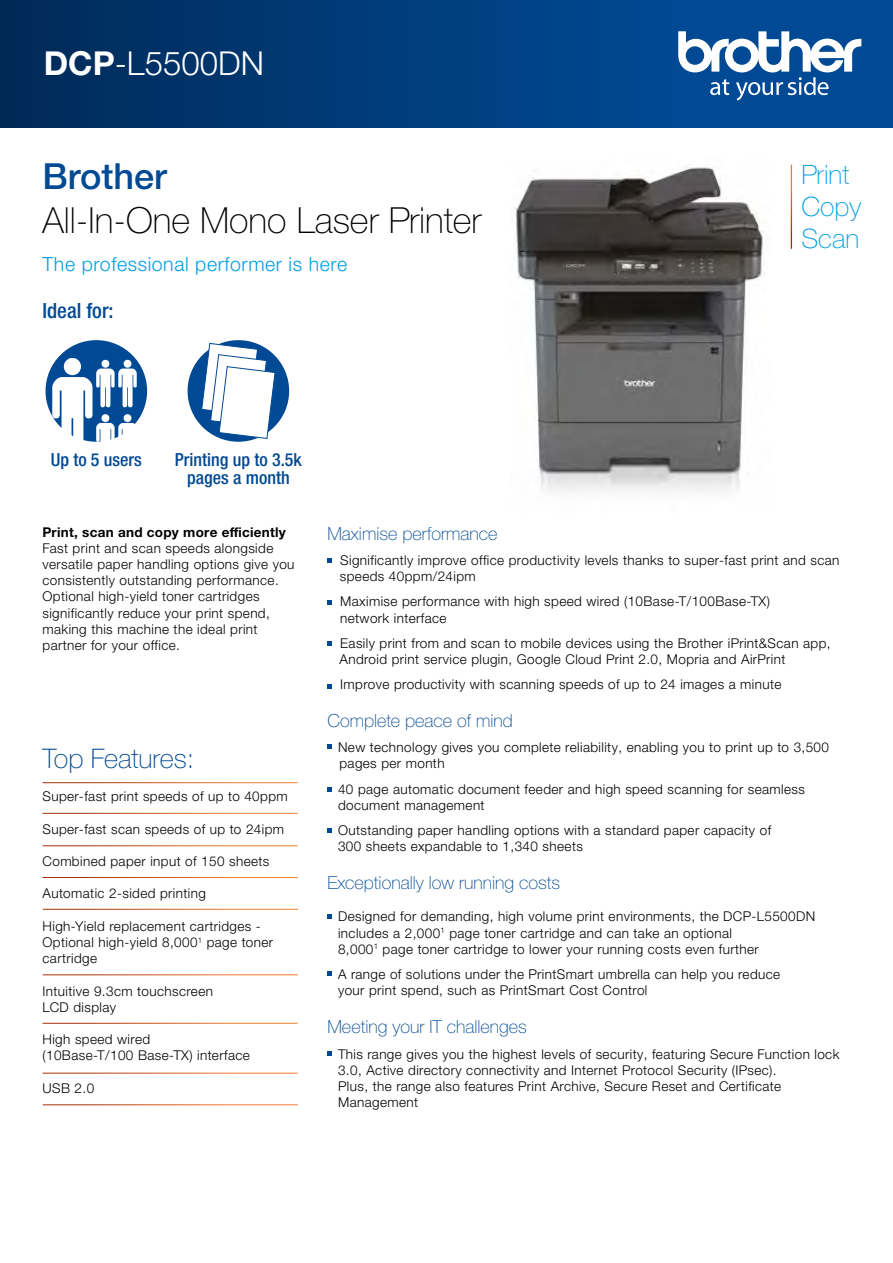
<style>
.page{position:relative;width:893px;height:1263px;background:#fff}
.page>*{position:absolute;margin:0;border:0;box-sizing:border-box;transform-origin:0 0}
.t1{font:100 36px "Helvetica Neue LTW1 G";color:#000}
.t2{font:500 36px "Helvetica Neue LTW1 G";color:#004994}
.t3{font:300 33px "Helvetica Neue LTW1 G";color:#fff}
.t4{font:100 27px "Helvetica Neue LTW1 G";color:#004994}
.t5{font:100 26.7px/32.1px "Helvetica Neue LTW1 G";color:#009fe3}
.t6{font:500 condensed 21px "Helvetica Neue LT Std";color:#004994}
.t7{font:300 19.5px "Helvetica Neue LTW1 G";letter-spacing:.03em;color:#009fe3}
.t8{font:100 18px "Helvetica Neue LTW1 G";color:#004994}
.t9{font:500 condensed 18px/18px "Helvetica Neue LT Std";color:#004994;text-align:center}
.t10{font:300 13.5px/16.2px "Helvetica Neue LTW1 G";letter-spacing:.03em;color:#000}
.t11{font:700 13.5px "Helvetica Neue LTW1 G";letter-spacing:.02em;color:#000}
.s1{font-weight:700}
</style>
<div class="page">
<img style="left:515px;top:167px;width:250px;height:325px">
<div style="left:0;top:0;width:685px;height:128px;background:linear-gradient(to right,#002a58,#004a94)"></div>
<div style="left:685px;top:0;width:208px;height:128px;background:#004994"></div>
<svg style="left:678px;top:31px;width:183px;height:70px"></svg>
<svg style="left:327px;top:558px;width:5px;height:5px"></svg>
<svg style="left:327px;top:600px;width:5px;height:4px"></svg>
<svg style="left:327px;top:641px;width:5px;height:4px"></svg>
<svg style="left:327px;top:684px;width:5px;height:4px"></svg>
<svg style="left:327px;top:745px;width:5px;height:4px"></svg>
<svg style="left:327px;top:828px;width:5px;height:4px"></svg>
<svg style="left:327px;top:914px;width:5px;height:5px"></svg>
<svg style="left:327px;top:971px;width:5px;height:4px"></svg>
<svg style="left:327px;top:1051px;width:5px;height:4px"></svg>
<svg style="left:327px;top:788px;width:5px;height:4px"></svg>
<svg style="left:186px;top:339px;width:105px;height:104px;background:#205fa1"></svg>
<div style="left:185px;top:337px;width:107px;height:108px;border:3px solid #fff;border-radius:50%"></div>
<svg style="left:201px;top:343px;width:75px;height:96px"></svg>
<svg style="left:44px;top:339px;width:105px;height:104px;background:#1c5da0"></svg>
<div style="left:43px;top:337px;width:107px;height:108px;border:3px solid #fff;border-radius:50%"></div>
<svg style="left:52px;top:358px;width:85px;height:87px"></svg>
<h2 class="t3" style="left:44px;top:43px;width:222px"><span class="s1">DCP</span>-L5500DN</h2>
<h1 class="t2" style="left:43px;top:155px;width:126px">Brother</h1>
<h1 class="t1" style="left:43px;top:198px;width:440px">All-In-One Mono Laser Printer</h1>
<h3 class="t7" style="left:43px;top:252px;width:306px">The professional performer is here</h3>
<h3 class="t6" style="left:43px;top:298px;width:73px">Ideal for:</h3>
<h3 class="t9" style="left:51px;top:450px;width:93px">Up to 5 users</h3>
<h3 class="t9" style="left:175px;top:450px;width:129px">Printing up to 3.5k pages a month</h3>
<h3 class="t5" style="left:801px;top:158px;width:61px">Print<br>Copy<br>Scan</h3>
<p class="t11" style="left:43px;top:523px;width:245px">Print, scan and copy more efficiently</p>
<p class="t10" style="left:43px;top:540px;width:254px">Fast print and scan speeds alongside versatile paper handling options give you consistently outstanding performance.<br>Optional high-yield toner cartridges significantly reduce your print spend, making this machine the ideal print partner for your office.</p>
<h3 class="t4" style="left:43px;top:742px;width:153px">Top Features:</h3>
<p class="t10" style="left:43px;top:788px;width:247px">Super-fast print speeds of up to 40ppm</p>
<p class="t10" style="left:43px;top:821px;width:243px">Super-fast scan speeds of up to 24ipm</p>
<p class="t10" style="left:43px;top:853px;width:228px">Combined paper input of 150 sheets</p>
<p class="t10" style="left:43px;top:885px;width:165px">Automatic 2-sided printing</p>
<p class="t10" style="left:43px;top:918px;width:232px">High-Yield replacement cartridges -<br>Optional high-yield 8,000<sup>1</sup> page toner cartridge</p>
<p class="t10" style="left:43px;top:983px;width:172px">Intuitive 9.3cm touchscreen<br>LCD display</p>
<p class="t10" style="left:43px;top:1031px;width:209px">High speed wired<br>(10Base-T/100 Base-TX) interface</p>
<p class="t10" style="left:43px;top:1080px;width:53px">USB 2.0</p>
<h3 class="t8" style="left:327px;top:523px;width:172px">Maximise performance</h3>
<p class="t10" style="left:340px;top:552px;width:501px">Significantly improve office productivity levels thanks to super-fast print and scan speeds 40ppm/24ipm</p>
<p class="t10" style="left:340px;top:593px;width:431px">Maximise performance with high speed wired (10Base-T/100Base-TX) network interface</p>
<p class="t10" style="left:339px;top:635px;width:493px">Easily print from and scan to mobile devices using the Brother iPrint&amp;Scan app,<br>Android print service plugin, Google Cloud Print 2.0, Mopria and AirPrint</p>
<p class="t10" style="left:340px;top:676px;width:443px">Improve productivity with scanning speeds of up to 24 images a minute</p>
<h3 class="t8" style="left:327px;top:710px;width:187px">Complete peace of mind</h3>
<p class="t10" style="left:338px;top:739px;width:492px">New technology gives you complete reliability, enabling you to print up to 3,500 pages per month</p>
<p class="t10" style="left:338px;top:781px;width:468px">40 page automatic document feeder and high speed scanning for seamless document management</p>
<p class="t10" style="left:338px;top:822px;width:435px">Outstanding paper handling options with a standard paper capacity of<br>300 sheets expandable to 1,340 sheets</p>
<h3 class="t8" style="left:327px;top:872px;width:234px">Exceptionally low running costs</h3>
<p class="t10" style="left:338px;top:908px;width:479px">Designed for demanding, high volume print environments, the DCP-L5500DN includes a 2,000<sup>1</sup> page toner cartridge and can take an optional<br>8,000<sup>1</sup> page toner cartridge to lower your running costs even further</p>
<p class="t10" style="left:338px;top:966px;width:444px">A range of solutions under the PrintSmart umbrella can help you reduce your print spend, such as PrintSmart Cost Control</p>
<h3 class="t8" style="left:327px;top:1016px;width:201px">Meeting your IT challenges</h3>
<p class="t10" style="left:338px;top:1045px;width:503px">This range gives you the highest levels of security, featuring Secure Function lock 3.0, Active directory connectivity and Internet Protocol Security (IPsec).<br>Plus, the range also features Print Archive, Secure Reset and Certificate Management</p>
</div>
